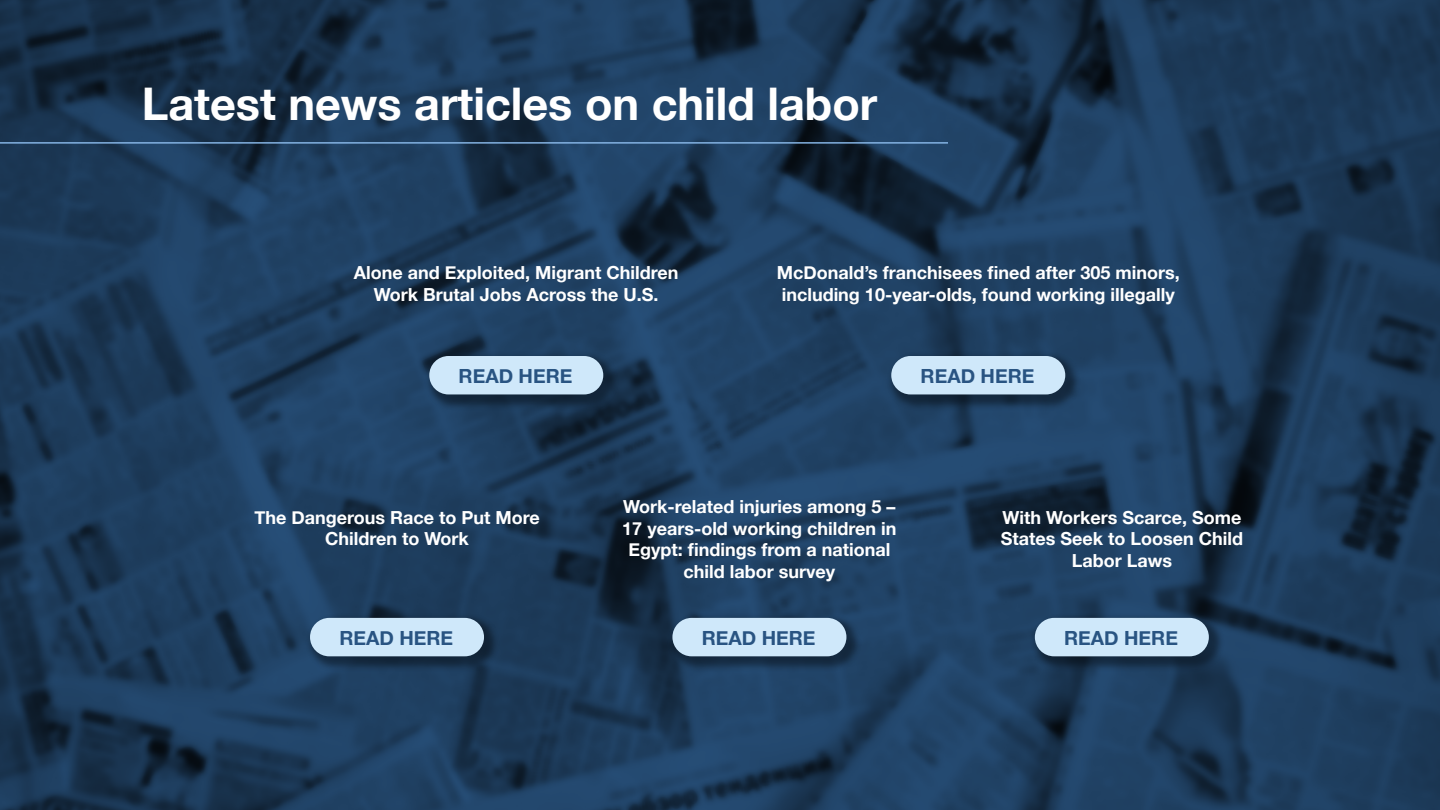
<style>
.page{position:relative;width:1440px;height:810px;background:#fff}
.page>*{position:absolute;margin:0;border:0;box-sizing:border-box;transform-origin:0 0}
.t1{font:700 45px "Helvetica Neue";color:#fff}
.t2{font:700 19.5px "Helvetica Neue";color:#295482}
.t3{font:700 18px/21.6px "Helvetica Neue";color:#fff;text-align:center}
</style>
<div class="page">
<img style="left:0;top:0;width:1440px;height:810px">
<hr style="left:0;top:142px;width:948px;height:2px;background:#84b3e3">
<div style="left:424px;top:351px;width:195px;height:59px;background:#000;opacity:.41"></div>
<div style="left:429px;top:356px;width:174px;height:38px;background:#cfe8fa;border-radius:19px"></div>
<div style="left:305px;top:613px;width:195px;height:59px;background:#000;opacity:.41"></div>
<div style="left:310px;top:618px;width:174px;height:38px;background:#cfe8fa;border-radius:19px"></div>
<div style="left:667px;top:613px;width:195px;height:59px;background:#000;opacity:.41"></div>
<div style="left:672px;top:618px;width:174px;height:38px;background:#cfe8fa;border-radius:19px"></div>
<div style="left:1030px;top:613px;width:194px;height:59px;background:#000;opacity:.41"></div>
<div style="left:1035px;top:618px;width:174px;height:38px;background:#cfe8fa;border-radius:19px"></div>
<div style="left:886px;top:351px;width:195px;height:59px;background:#000;opacity:.41"></div>
<div style="left:891px;top:356px;width:174px;height:38px;background:#cfe8fa;border-radius:19px"></div>
<h1 class="t1" style="left:142px;top:69px;width:737px">Latest news articles on child labor</h1>
<p class="t3" style="left:354px;top:262px;width:326px">Alone and Exploited, Migrant Children<br>Work Brutal Jobs Across the U.S.</p>
<p class="t2" style="left:459px;top:361px;width:115px">READ HERE</p>
<p class="t3" style="left:777px;top:262px;width:404px;text-align:left">McDonald’s franchisees fined after 305 minors, including 10-year-olds, found working illegally</p>
<p class="t2" style="left:921px;top:361px;width:115px">READ HERE</p>
<p class="t3" style="left:254px;top:507px;width:287px">The Dangerous Race to Put More<br>Children to Work</p>
<p class="t3" style="left:622px;top:496px;width:276px">Work-related injuries among 5 –<br>17 years-old working children in<br>Egypt: findings from a national child labor survey</p>
<p class="t3" style="left:1001px;top:507px;width:244px">With Workers Scarce, Some<br>States Seek to Loosen Child<br>Labor Laws</p>
<p class="t2" style="left:339px;top:623px;width:115px">READ HERE</p>
<p class="t2" style="left:702px;top:623px;width:115px">READ HERE</p>
<p class="t2" style="left:1064px;top:623px;width:115px">READ HERE</p>
</div>
